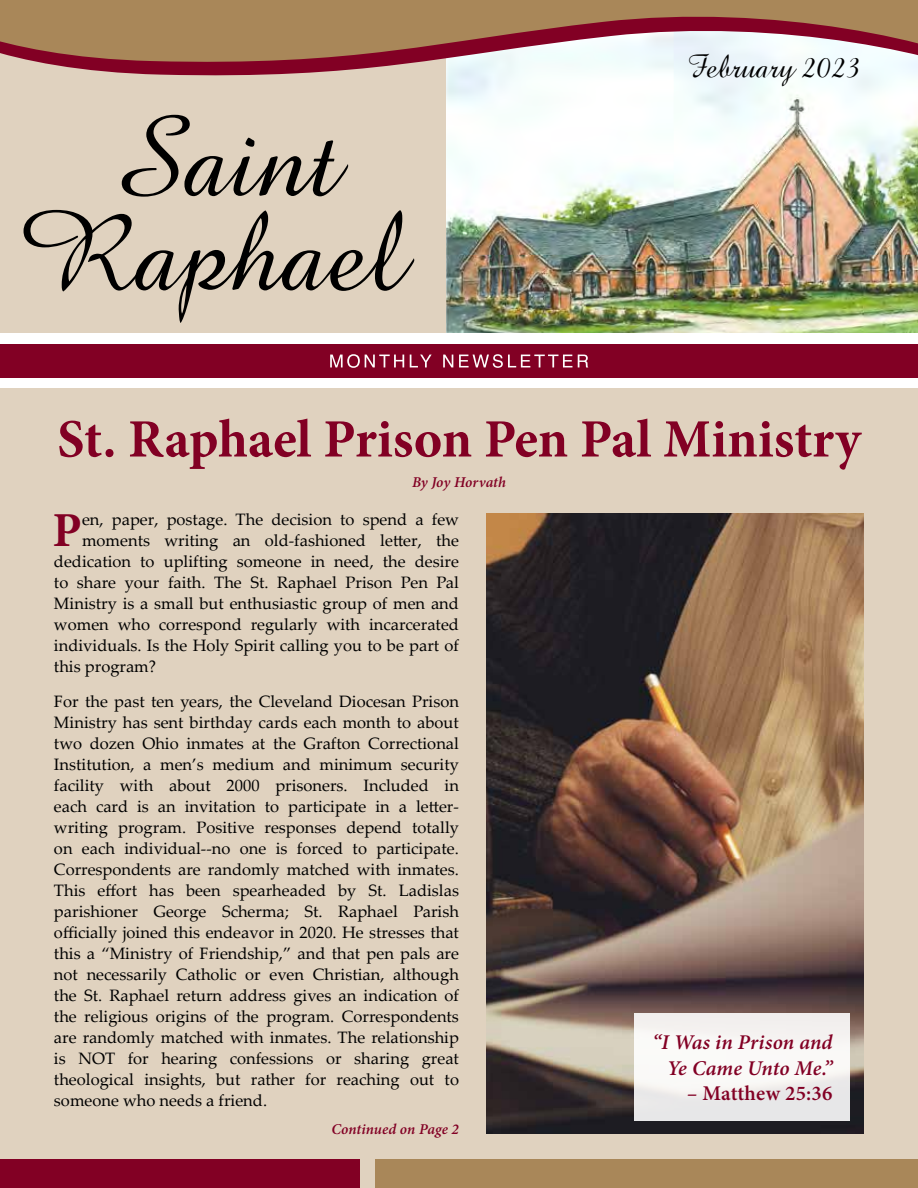
<style>
.page{position:relative;width:918px;height:1188px;background:#fff}
.page>*{position:absolute;margin:0;border:0;box-sizing:border-box;transform-origin:0 0}
.t1{font:116.1px "Amaze Normal";color:#000}
.t2{font:700 54px "Minion Pro";color:#820024}
.t3{font:700 48.9px "Minion Pro";color:#820024}
.t4{font:33px "Amaze";color:#000}
.t5{font:italic 600 21px/25.2px "Minion Pro";letter-spacing:.005em;color:#820024;text-align:right}
.t6{font:600 21px "Minion Pro";letter-spacing:.01em;color:#820024}
.t7{font:16.5px/21px "Palatino Linotype";color:#000;text-align:justify}
.t8{font:italic 600 15px "Minion Pro";letter-spacing:.005em;color:#820024}
.s1{font-style:italic}
</style>
<div class="page">
<div style="left:0;top:389px;width:918px;height:799px;background:#e0d2bf"></div>
<img style="left:446px;top:86px;width:472px;height:246px">
<div style="left:0;top:344px;width:918px;height:34px;background:#820024"></div>
<div style="left:0;top:0;width:446px;height:332px;background:#e0d2bf"></div>
<svg style="left:127px;top:73px;width:791px;height:13px"></svg>
<svg style="left:0;top:0;width:918px;height:73px;fill:#a98759"></svg>
<div style="left:0;top:1160px;width:360px;height:28px;background:#820024"></div>
<div style="left:375px;top:1160px;width:543px;height:28px;background:#a98759"></div>
<img style="left:486px;top:513px;width:378px;height:621px">
<div style="left:634px;top:1013px;width:216px;height:108px;background:linear-gradient(to right,#f5f4f2,#f1efef)"></div>
<svg style="left:330px;top:354px;width:258px;height:14px"></svg>
<h1 class="t1" style="left:109px;top:82px;width:231px">Saint</h1>
<h1 class="t1" style="left:18px;top:176px;width:388px">Raphael</h1>
<h3 class="t4" style="left:687px;top:45px;width:176px">February 2023</h3>
<h2 class="t2" style="left:57px;top:401px;width:805px">St. Raphael Prison Pen Pal Ministry</h2>
<p class="t8" style="left:412px;top:472px;width:95px">By Joy Horvath</p>
<h3 class="t3" style="left:52px;top:496px;width:31px">P</h3>
<p class="t7" style="left:82px;top:508px;width:378px">en, paper, postage. The decision to spend a few</p>
<p class="t7" style="left:82px;top:529px;width:378px">moments writing an old-fashioned letter, the</p>
<p class="t7" style="left:54px;top:550px;width:407px">dedication to uplifting someone in need, the desire</p>
<p class="t7" style="left:54px;top:571px;width:407px">to share your faith. The St. Raphael Prison Pen Pal</p>
<p class="t7" style="left:54px;top:592px;width:406px">Ministry is a small but enthusiastic group of men and</p>
<p class="t7" style="left:54px;top:613px;width:406px">women who correspond regularly with incarcerated</p>
<p class="t7" style="left:54px;top:634px;width:407px">individuals. Is the Holy Spirit calling you to be part of</p>
<p class="t7" style="left:54px;top:655px;width:104px">this program?</p>
<p class="t7" style="left:54px;top:690px;width:407px">For the past ten years, the Cleveland Diocesan Prison Ministry has sent birthday cards each month to about two dozen Ohio inmates at the Grafton Correctional Institution, a men’s medium and minimum security facility with about 2000 prisoners. Included in each card is an invitation to participate in a letter&shy;writing program. Positive responses depend totally on each individual--no one is forced to participate.<br>Correspondents are randomly matched with inmates.<br>This effort has been spearheaded by St. Ladislas parishioner George Scherma; St. Raphael Parish officially joined this endeavor in 2020. He stresses that this a “Ministry of Friendship,” and that pen pals are not necessarily Catholic or even Christian, although the St. Raphael return address gives an indication of the religious origins of the program. Correspondents are randomly matched with inmates. The relationship is NOT for hearing confessions or sharing great theological insights, but rather for reaching out to someone who needs a friend.</p>
<p class="t5" style="left:652px;top:1030px;width:182px">“I Was in Prison and<br>Ye Came Unto Me.”</p>
<p class="t6" style="left:687px;top:1079px;width:147px"><span class="s1">–</span> Matthew 25:36</p>
<p class="t8" style="left:331px;top:1119px;width:129px">Continued on Page 2</p>
</div>
